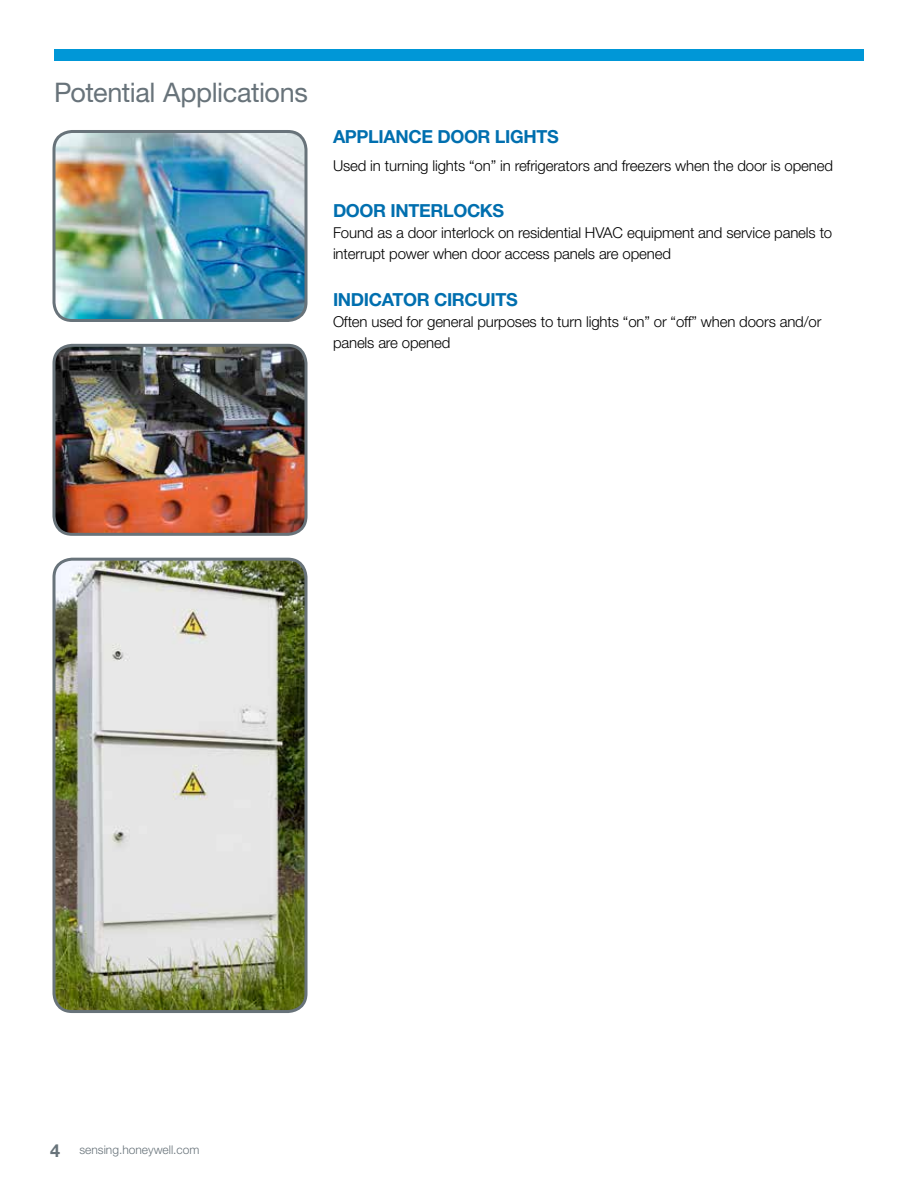
<style>
.page{position:relative;width:918px;height:1188px;background:#fff}
.page>*{position:absolute;margin:0;border:0;box-sizing:border-box;transform-origin:0 0}
.t1{font:27px "Helvetica Neue LT Std";letter-spacing:-.015em;color:#68737a}
.t2{font:700 18px "Helvetica Neue LT Std";letter-spacing:-.02em;color:#006faf}
.t3{font:300 15px/21px "Helvetica Neue LT Std";letter-spacing:-.01em;color:#000}
.t4{font:300 12px "Helvetica Neue LT Std";color:#68737a}
.s1{font-weight:700;font-size:18px}
</style>
<div class="page">
<img style="left:54px;top:131px;width:250px;height:189px">
<div style="left:53px;top:130px;width:255px;height:192px;border:3px solid #68737a;border-radius:18px"></div>
<img style="left:54px;top:345px;width:250px;height:189px">
<div style="left:53px;top:344px;width:255px;height:192px;border:3px solid #68737a;border-radius:18px"></div>
<img style="left:54px;top:559px;width:250px;height:453px">
<div style="left:53px;top:558px;width:255px;height:455px;border:3px solid #68737a;border-radius:18px"></div>
<div style="left:54px;top:49px;width:810px;height:12px;background:#0097d7"></div>
<h1 class="t1" style="left:54px;top:76px;width:255px">Potential Applications</h1>
<p class="t2" style="left:333px;top:125px;width:227px">APPLIANCE DOOR LIGHTS</p>
<p class="t3" style="left:333px;top:154px;width:502px">Used in turning lights “on” in refrigerators and freezers when the door is opened</p>
<p class="t2" style="left:333px;top:200px;width:173px">DOOR INTERLOCKS</p>
<p class="t3" style="left:333px;top:222px;width:501px">Found as a door interlock on residential HVAC equipment and service panels to interrupt power when door access panels are opened</p>
<p class="t2" style="left:333px;top:288px;width:186px">INDICATOR CIRCUITS</p>
<p class="t3" style="left:333px;top:310px;width:490px">Often used for general purposes to turn lights “on” or “off” when doors and/or panels are opened</p>
<p class="t4" style="left:50px;top:1143px;width:151px"><span class="s1">4</span> sensing.honeywell.com</p>
</div>
